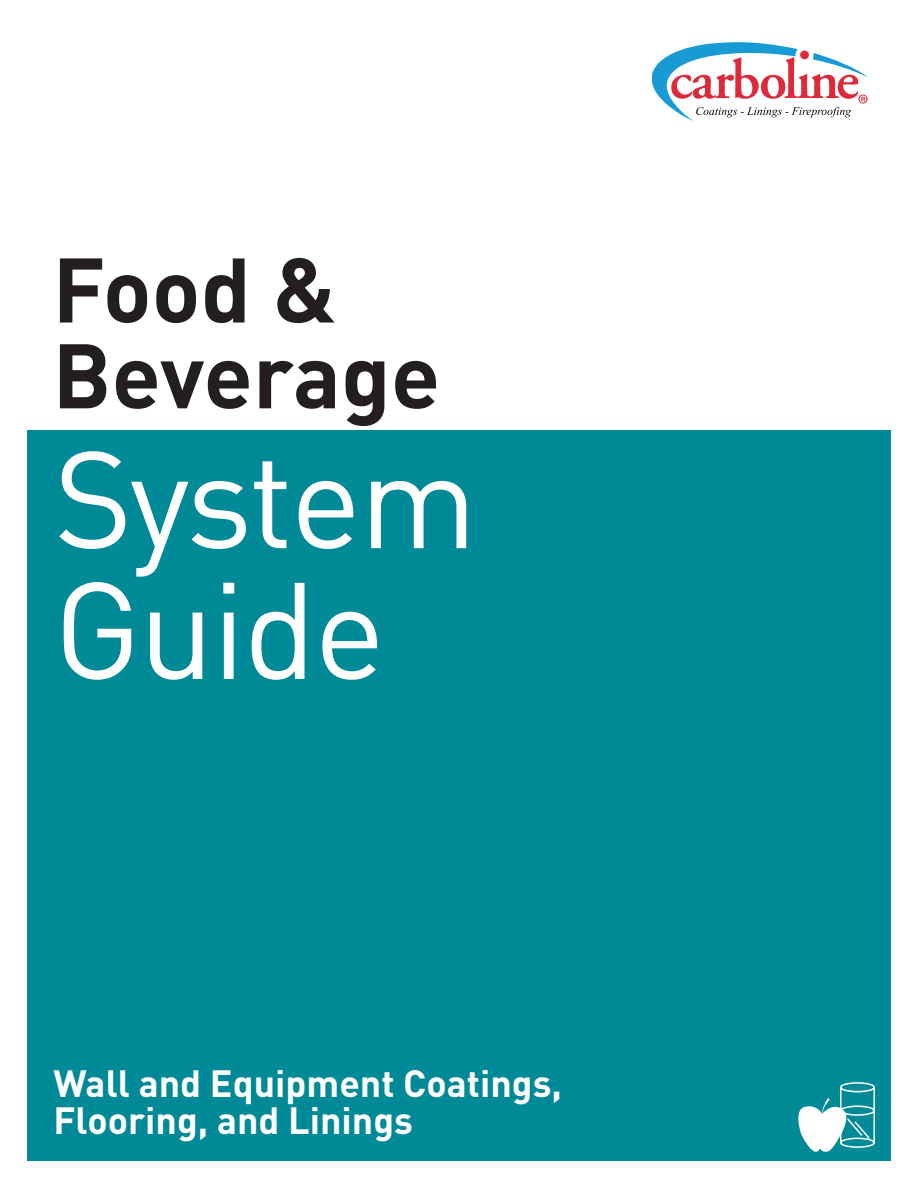
<style>
.page{position:relative;width:918px;height:1188px;background:#fff}
.page>*{position:absolute;margin:0;border:0;box-sizing:border-box;transform-origin:0 0}
.t1{font:135px "DIN Pro";letter-spacing:-.02em;color:#fff}
.t2{font:700 90px/85.8px "DIN Pro";color:#231f20}
.t3{font:700 37.5px/37.5px "DIN Pro";color:#fff}
</style>
<div class="page">
<svg style="left:652px;top:42px;width:217px;height:79px"></svg>
<div style="left:800px;top:51px;width:9px;height:8px;background:#de293b;border-radius:50%"></div>
<div style="left:27px;top:430px;width:864px;height:730px;background:#008996"></div>
<svg style="left:796px;top:1082px;width:80px;height:79px"></svg>
<p class="t2" style="left:52px;top:236px;width:389px">Food &amp;<br>Beverage</p>
<p class="t1" style="left:54px;top:393px;width:426px">System</p>
<p class="t1" style="left:54px;top:524px;width:333px">Guide</p>
<p class="t3" style="left:54px;top:1060px;width:510px">Wall and Equipment Coatings,<br>Flooring, and Linings</p>
</div>
